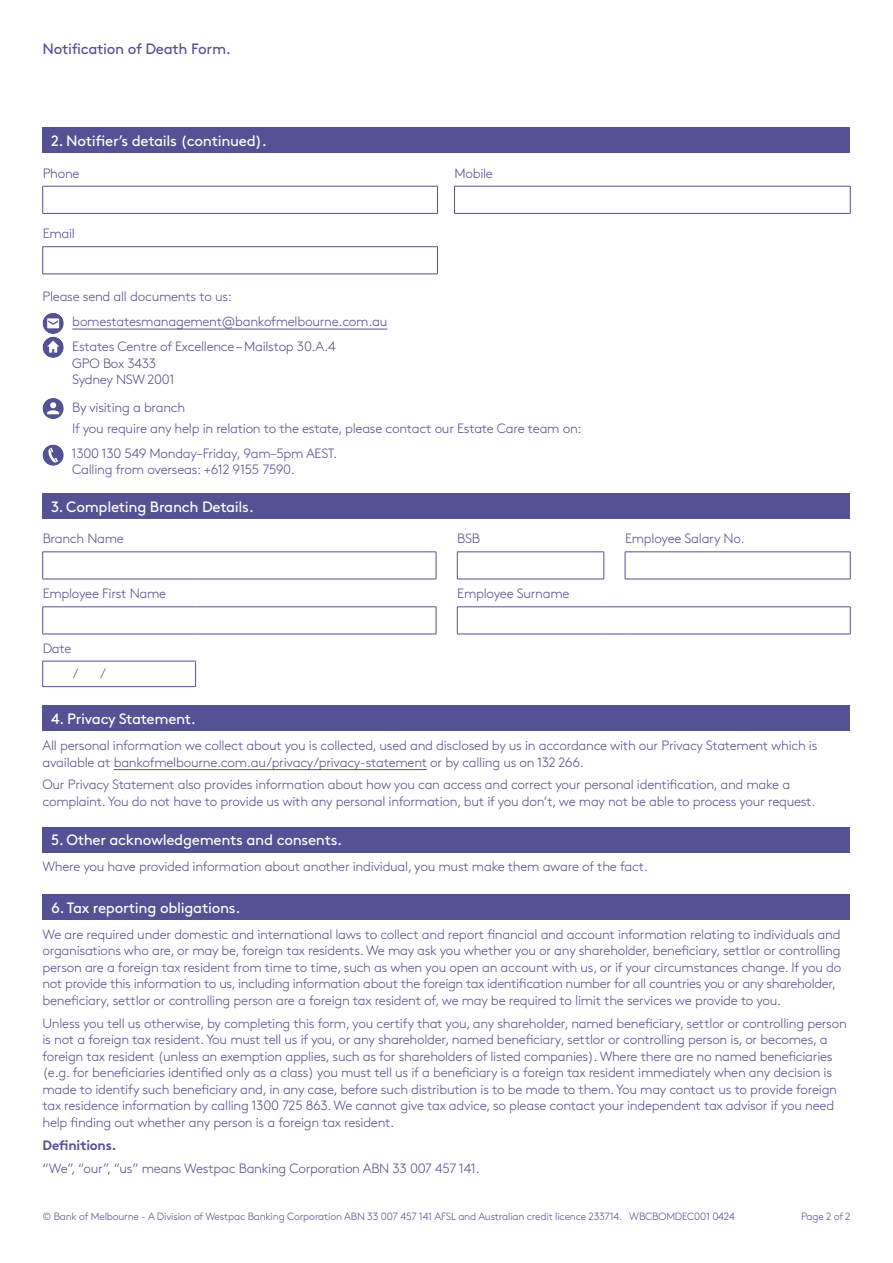
<style>
.page{position:relative;width:893px;height:1263px;background:#fff}
.page>*{position:absolute;margin:0;border:0;box-sizing:border-box;transform-origin:0 0}
.Barhead{font:15px "Brown";letter-spacing:-.02em;color:#fff}
.t1{font:15px "Brown";letter-spacing:-.02em;color:#545194}
.Body{font:300 13.5px/16.5px "Brown";letter-spacing:-.02em;color:#545194}
.Body-2{font:700 13.5px "Brown";letter-spacing:-.02em;color:#545194}
.t2{font:300 10.5px "Brown";letter-spacing:-.02em;color:#545194}
</style>
<div class="page">
<hr style="left:72px;top:329px;width:315px;height:1px;background:#545194">
<div style="left:43px;top:128px;width:807px;height:25px;background:#545194"></div>
<hr style="left:454px;top:213px;width:396px;height:1px;background:#545194">
<svg style="left:42px;top:185px;width:809px;height:28px"></svg>
<hr style="left:43px;top:213px;width:395px;height:1px;background:#545194">
<hr style="left:43px;top:246px;width:395px;height:1px;background:#545194">
<svg style="left:42px;top:247px;width:1px;height:27px"></svg>
<svg style="left:437px;top:247px;width:1px;height:27px"></svg>
<hr style="left:43px;top:274px;width:395px;height:1px;background:#545194">
<div style="left:43px;top:493px;width:807px;height:26px;background:#545194"></div>
<svg style="left:43px;top:551px;width:807px;height:1px"></svg>
<svg style="left:43px;top:552px;width:807px;height:134px"></svg>
<hr style="left:43px;top:552px;width:153px;height:1px;background:#545194">
<hr style="left:196px;top:552px;width:240px;height:1px;background:#545194">
<hr style="left:457px;top:552px;width:147px;height:1px;background:#545194">
<hr style="left:625px;top:552px;width:225px;height:1px;background:#545194">
<hr style="left:43px;top:606px;width:153px;height:1px;background:#545194">
<hr style="left:196px;top:606px;width:240px;height:1px;background:#545194">
<hr style="left:457px;top:606px;width:147px;height:1px;background:#545194">
<svg style="left:604px;top:606px;width:21px;height:1px"></svg>
<hr style="left:625px;top:606px;width:225px;height:1px;background:#545194">
<svg style="left:42px;top:552px;width:1px;height:27px"></svg>
<svg style="left:436px;top:552px;width:1px;height:27px"></svg>
<hr style="left:43px;top:579px;width:153px;height:1px;background:#545194">
<hr style="left:196px;top:579px;width:240px;height:1px;background:#545194">
<svg style="left:457px;top:552px;width:1px;height:27px"></svg>
<svg style="left:604px;top:552px;width:1px;height:27px"></svg>
<hr style="left:457px;top:579px;width:147px;height:1px;background:#545194">
<svg style="left:625px;top:552px;width:1px;height:27px"></svg>
<svg style="left:850px;top:552px;width:1px;height:27px"></svg>
<hr style="left:625px;top:579px;width:225px;height:1px;background:#545194">
<svg style="left:42px;top:607px;width:1px;height:27px"></svg>
<svg style="left:436px;top:607px;width:1px;height:27px"></svg>
<hr style="left:43px;top:634px;width:153px;height:1px;background:#545194">
<hr style="left:196px;top:634px;width:240px;height:1px;background:#545194">
<svg style="left:457px;top:607px;width:1px;height:27px"></svg>
<svg style="left:850px;top:607px;width:1px;height:27px"></svg>
<hr style="left:457px;top:634px;width:147px;height:1px;background:#545194">
<svg style="left:604px;top:634px;width:21px;height:1px"></svg>
<hr style="left:625px;top:634px;width:225px;height:1px;background:#545194">
<hr style="left:43px;top:661px;width:153px;height:1px;background:#545194">
<svg style="left:42px;top:661px;width:1px;height:25px"></svg>
<svg style="left:195px;top:661px;width:1px;height:25px"></svg>
<hr style="left:43px;top:686px;width:153px;height:1px;background:#545194">
<div style="left:43px;top:705px;width:807px;height:26px;background:#545194"></div>
<hr style="left:114px;top:769px;width:313px;height:1px;background:#545194">
<div style="left:43px;top:827px;width:807px;height:25px;background:#545194"></div>
<div style="left:43px;top:894px;width:807px;height:26px;background:#545194"></div>
<svg style="left:43px;top:313px;width:21px;height:21px"></svg>
<svg style="left:47px;top:318px;width:12px;height:10px"></svg>
<div style="left:43px;top:337px;width:21px;height:21px;background:#545194;border-radius:50%"></div>
<svg style="left:47px;top:341px;width:12px;height:12px"></svg>
<svg style="left:43px;top:398px;width:21px;height:21px"></svg>
<svg style="left:47px;top:402px;width:12px;height:12px"></svg>
<div style="left:43px;top:444px;width:21px;height:22px;background:#545194;border-radius:50%"></div>
<svg style="left:48px;top:448px;width:10px;height:15px"></svg>
<p class="t1" style="left:43px;top:37px;width:190px">Notification of Death Form.</p>
<p class="Barhead" style="left:51px;top:129px;width:218px">2. Notifier’s details (continued).</p>
<p class="Body" style="left:43px;top:164px;width:38px">Phone</p>
<p class="Body" style="left:454px;top:164px;width:40px">Mobile</p>
<p class="Body" style="left:43px;top:224px;width:34px">Email</p>
<p class="Body" style="left:43px;top:287px;width:191px">Please send all documents to us:</p>
<p class="Body" style="left:72px;top:312px;width:317px">bomestatesmanagement@bankofmelbourne.com.au</p>
<p class="Body" style="left:72px;top:337px;width:265px">Estates Centre of Excellence – Mailstop 30.A.4<br>GPO Box 3433<br>Sydney NSW 2001</p>
<p class="Body" style="left:72px;top:398px;width:115px">By visiting a branch</p>
<p class="Body" style="left:72px;top:419px;width:511px">If you require any help in relation to the estate, please contact our Estate Care team on:</p>
<p class="Body" style="left:72px;top:444px;width:267px">1300 130 549 Monday–Friday, 9am–5pm AEST.<br>Calling from overseas: +612 9155 7590.</p>
<p class="Barhead" style="left:51px;top:495px;width:204px">3. Completing Branch Details.</p>
<p class="Body" style="left:43px;top:529px;width:83px">Branch Name</p>
<p class="Body" style="left:457px;top:529px;width:24px">BSB</p>
<p class="Body" style="left:625px;top:529px;width:121px">Employee Salary No.</p>
<p class="Body" style="left:43px;top:584px;width:125px">Employee First Name</p>
<p class="Body" style="left:457px;top:584px;width:114px">Employee Surname</p>
<p class="Body" style="left:43px;top:639px;width:30px">Date</p>
<p class="Body" style="left:73px;top:664px;width:7px">/</p>
<p class="Body" style="left:101px;top:664px;width:7px">/</p>
<p class="Barhead" style="left:51px;top:707px;width:147px">4. Privacy Statement.</p>
<p class="Body" style="left:43px;top:736px;width:776px">All personal information we collect about you is collected, used and disclosed by us in accordance with our Privacy Statement which is available at bankofmelbourne.com.au/privacy/privacy-statement or by calling us on 132 266.</p>
<p class="Body" style="left:43px;top:776px;width:774px">Our Privacy Statement also provides information about how you can access and correct your personal identification, and make a complaint. You do not have to provide us with any personal information, but if you don’t, we may not be able to process your request.</p>
<p class="Barhead" style="left:51px;top:828px;width:293px">5. Other acknowledgements and consents.</p>
<p class="Body" style="left:43px;top:857px;width:607px">Where you have provided information about another individual, you must make them aware of the fact.</p>
<p class="Barhead" style="left:51px;top:896px;width:191px">6. Tax reporting obligations.</p>
<p class="Body" style="left:43px;top:925px;width:800px">We are required under domestic and international laws to collect and report financial and account information relating to individuals and organisations who are, or may be, foreign tax residents. We may ask you whether you or any shareholder, beneficiary, settlor or controlling person are a foreign tax resident from time to time, such as when you open an account with us, or if your circumstances change. If you do not provide this information to us, including information about the foreign tax identification number for all countries you or any shareholder, beneficiary, settlor or controlling person are a foreign tax resident of, we may be required to limit the services we provide to you.</p>
<p class="Body" style="left:43px;top:1014px;width:806px">Unless you tell us otherwise, by completing this form, you certify that you, any shareholder, named beneficiary, settlor or controlling person is not a foreign tax resident. You must tell us if you, or any shareholder, named beneficiary, settlor or controlling person is, or becomes, a foreign tax resident (unless an exemption applies, such as for shareholders of listed companies). Where there are no named beneficiaries (e.g. for beneficiaries identified only as a class) you must tell us if a beneficiary is a foreign tax resident immediately when any decision is made to identify such beneficiary and, in any case, before such distribution is to be made to them. You may contact us to provide foreign tax residence information by calling 1300 725 863. We cannot give tax advice, so please contact your independent tax advisor if you need help finding out whether any person is a foreign tax resident.</p>
<p class="Body-2" style="left:43px;top:1134px;width:76px">Definitions.</p>
<p class="Body" style="left:43px;top:1159px;width:439px">“We”, “our”, “us” means Westpac Banking Corporation ABN 33 007 457 141.</p>
<p class="t2" style="left:43px;top:1208px;width:694px">© Bank of Melbourne - A Division of Westpac Banking Corporation ABN 33 007 457 141 AFSL and Australian credit licence 233714. WBCBOMDEC001 0424</p>
<p class="t2" style="left:801px;top:1208px;width:51px">Page 2 of 2</p>
</div>
